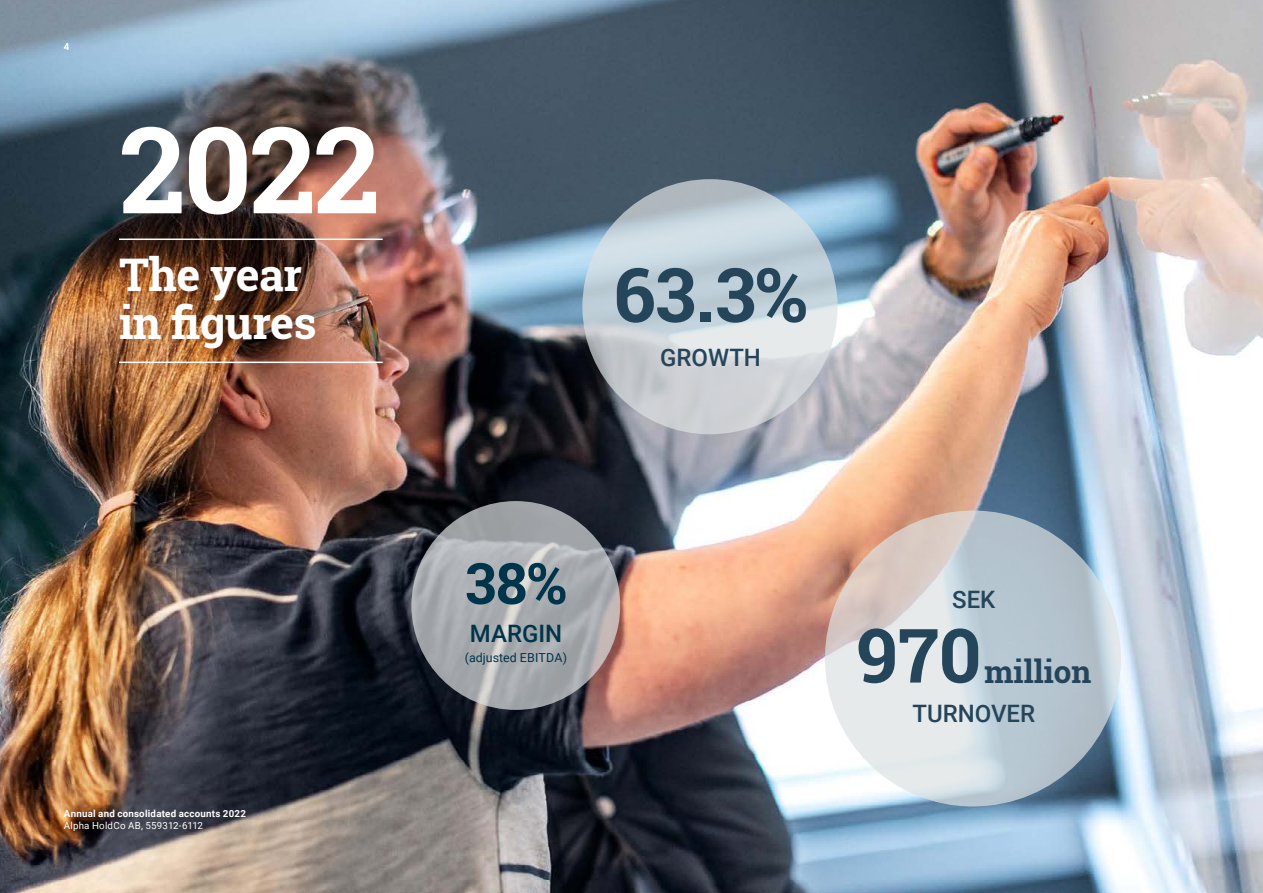
<style>
.page{position:relative;width:1263px;height:893px;background:#fff}
.page>*{position:absolute;margin:0;border:0;box-sizing:border-box;transform-origin:0 0}
.t1{font:700 120px "Roboto Slab";color:#fff}
.t2{font:700 75px "Roboto Slab";color:#25455b}
.t3{font:700 57px "Roboto Slab";color:#00344a}
.t4{font:700 45px/48px "Roboto Slab";letter-spacing:-.015em;color:#fff}
.t5{font:700 31.35px "Roboto Slab";color:#25455b}
.t6{font:500 24px "Roboto";color:#25455b}
.t7{font:500 24px "Roboto";color:#00344a}
.t8{font:12.45px "Roboto";color:#00344a}
.t9{font:700 9.75px "Roboto";letter-spacing:.025em;color:#fff}
.t10{font:9.75px "Roboto";letter-spacing:.02em;color:#fff}
</style>
<div class="page">
<img style="left:0;top:0;width:1263px;height:893px">
<svg style="left:825px;top:511px;width:296px;height:295px;background:#cbd2d7"></svg>
<svg style="left:411px;top:501px;width:209px;height:209px;background:#a9acb0"></svg>
<svg style="left:582px;top:179px;width:255px;height:255px;background:#c7d1d8"></svg>
<hr style="left:119px;top:239px;width:264px;height:1px;background:#fff">
<hr style="left:119px;top:362px;width:264px;height:1px;background:#fff">
<p class="t10" style="left:64px;top:40px;width:7px">4</p>
<h1 class="t1" style="left:119px;top:88px;width:262px">2022</h1>
<h3 class="t4" style="left:119px;top:250px;width:199px">The year in figures</h3>
<p class="t9" style="left:64px;top:807px;width:184px">Annual and consolidated accounts 2022</p>
<p class="t10" style="left:64px;top:819px;width:141px">Alpha HoldCo AB, 559312-6112</p>
<h2 class="t2" style="left:613px;top:243px;width:196px">63.3%</h2>
<h3 class="t6" style="left:660px;top:341px;width:102px">GROWTH</h3>
<h3 class="t3" style="left:465px;top:544px;width:103px">38%</h3>
<h3 class="t7" style="left:470px;top:616px;width:94px">MARGIN</h3>
<p class="t8" style="left:465px;top:649px;width:104px">(adjusted EBITDA)</p>
<h3 class="t6" style="left:952px;top:582px;width:45px">SEK</h3>
<h2 class="t2" style="left:856px;top:604px;width:127px">970</h2>
<h3 class="t5" style="left:984px;top:650px;width:108px">million</h3>
<h3 class="t6" style="left:912px;top:696px;width:124px">TURNOVER</h3>
</div>
